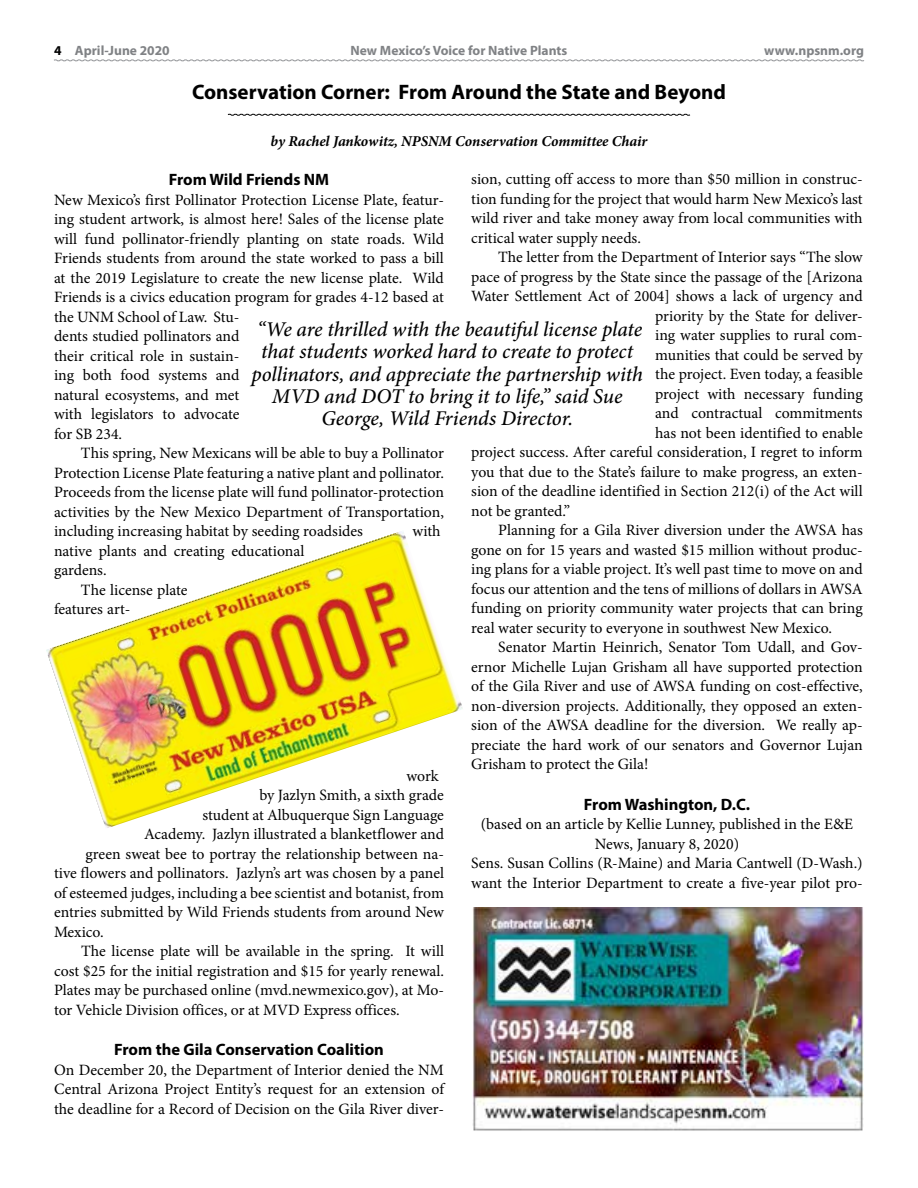
<style>
.page{position:relative;width:918px;height:1188px;background:#fff}
.page>*{position:absolute;margin:0;border:0;box-sizing:border-box;transform-origin:0 0}
.t1{font:italic 500 21px/22.5px "Minion Pro";letter-spacing:-.01em;color:#000;text-align:center}
.t2{font:700 21px "Myriad Pro";color:#000}
.t3{font:700 16.5px "Myriad Pro";color:#000}
.t4{font:15.75px/19.5px "Minion Pro";color:#000;text-align:justify}
.t5{font:italic 700 15px "Minion Pro";letter-spacing:-.005em;color:#000}
.t6{font:700 13.5px "Myriad Pro";color:#808285}
.s1{color:#000}
</style>
<div class="page">
<svg style="left:54px;top:59px;width:810px;height:3px"></svg>
<svg style="left:227px;top:113px;width:464px;height:3px"></svg>
<img style="left:46px;top:531px;width:417px;height:297px">
<img style="left:472px;top:908px;width:392px;height:223px">
<p class="t6" style="left:54px;top:42px;width:117px"><span class="s1">4</span> April-June 2020</p>
<p class="t6" style="left:351px;top:42px;width:218px">New Mexico’s Voice for Native Plants</p>
<p class="t6" style="left:764px;top:42px;width:101px">www.npsnm.org</p>
<h1 class="t2" style="left:192px;top:78px;width:535px">Conservation Corner: From Around the State and Beyond</h1>
<p class="t5" style="left:271px;top:130px;width:378px">by Rachel Jankowitz, NPSNM Conservation Committee Chair</p>
<p class="t4" style="left:471px;top:170px;width:393px">sion, cutting off access to more than $50 million in construc&shy;tion funding for the project that would harm New Mexico’s last wild river and take money away from local communities with critical water supply needs.</p>
<p class="t4" style="left:498px;top:248px;width:366px">The letter from the Department of Interior says “The slow</p>
<p class="t4" style="left:471px;top:267px;width:393px">pace of progress by the State since the passage of the [Arizona</p>
<p class="t4" style="left:471px;top:287px;width:393px">Water Settlement Act of 2004] shows a lack of urgency and</p>
<p class="t4" style="left:655px;top:306px;width:209px">priority by the State for deliver-</p>
<p class="t4" style="left:655px;top:326px;width:209px">ing water supplies to rural com-</p>
<p class="t4" style="left:655px;top:345px;width:209px">munities that could be served by</p>
<p class="t4" style="left:655px;top:365px;width:209px">the project. Even today, a feasible</p>
<p class="t4" style="left:655px;top:384px;width:209px">project with necessary funding</p>
<p class="t4" style="left:655px;top:404px;width:209px">and contractual commitments</p>
<p class="t4" style="left:655px;top:423px;width:209px">has not been identified to enable</p>
<p class="t4" style="left:471px;top:443px;width:393px">project success. After careful consideration, I regret to inform</p>
<p class="t4" style="left:471px;top:462px;width:393px">you that due to the State’s failure to make progress, an exten-</p>
<p class="t4" style="left:471px;top:482px;width:393px">sion of the deadline identified in Section 212(i) of the Act will</p>
<p class="t4" style="left:471px;top:501px;width:101px">not be granted.”</p>
<p class="t4" style="left:498px;top:521px;width:366px">Planning for a Gila River diversion under the AWSA has</p>
<p class="t4" style="left:471px;top:540px;width:393px">gone on for 15 years and wasted $15 million without produc-</p>
<p class="t4" style="left:471px;top:560px;width:393px">ing plans for a viable project. It’s well past time to move on and</p>
<p class="t4" style="left:471px;top:579px;width:393px">focus our attention and the tens of millions of dollars in AWSA</p>
<p class="t4" style="left:471px;top:599px;width:393px">funding on priority community water projects that can bring</p>
<p class="t4" style="left:471px;top:618px;width:362px">real water security to everyone in southwest New Mexico.</p>
<p class="t4" style="left:498px;top:638px;width:366px">Senator Martin Heinrich, Senator Tom Udall, and Gov-</p>
<p class="t4" style="left:471px;top:657px;width:393px">ernor Michelle Lujan Grisham all have supported protection</p>
<p class="t4" style="left:471px;top:677px;width:393px">of the Gila River and use of AWSA funding on cost-effective,</p>
<p class="t4" style="left:471px;top:696px;width:393px">non-diversion projects. Additionally, they opposed an exten-</p>
<p class="t4" style="left:471px;top:716px;width:393px">sion of the AWSA deadline for the diversion. We really ap-</p>
<p class="t4" style="left:471px;top:735px;width:393px">preciate the hard work of our senators and Governor Lujan</p>
<p class="t4" style="left:471px;top:755px;width:179px">Grisham to protect the Gila!</p>
<p class="t3" style="left:584px;top:793px;width:168px">From Washington, D.C.</p>
<p class="t4" style="left:471px;top:815px;width:393px;text-align:center">(based on an article by Kellie Lunney, published in the E&amp;E News, January 8, 2020)<br>Sens. Susan Collins (R-Maine) and Maria Cantwell (D-Wash.) want the Interior Department to create a five-year pilot pro-</p>
<p class="t3" style="left:169px;top:169px;width:162px">From Wild Friends NM</p>
<p class="t4" style="left:54px;top:190px;width:392px;text-align:left">New Mexico’s first Pollinator Protection License Plate, featur&shy;ing student artwork, is almost here! Sales of the license plate will fund pollinator-friendly planting on state roads. Wild Friends students from around the state worked to pass a bill at the 2019 Legislature to create the new license plate. Wild Friends is a civics education program for grades 4-12 based at the UNM School of Law. Stu-<br>dents studied pollinators and<br>their critical role in sustain-<br>ing both food systems and<br>natural ecosystems, and met<br>with legislators to advocate<br>for SB 234.</p>
<p class="t4" style="left:54px;top:443px;width:392px;text-indent:27px">This spring, New Mexicans will be able to buy a Pollinator Protection License Plate featuring a native plant and pollinator.<br>Proceeds from the license plate will fund pollinator-protection activities by the New Mexico Department of Transportation, including increasing habitat by seeding roadsides</p>
<h1 class="t1" style="left:252px;top:317px;width:393px">“We are thrilled with the beautiful license plate that students worked hard to create to protect pollinators, and appreciate the partnership with MVD and DOT to bring it to life,” said Sue George, Wild Friends Director.</h1>
<p class="t4" style="left:413px;top:521px;width:30px">with</p>
<p class="t4" style="left:54px;top:541px;width:252px">native plants and creating educational</p>
<p class="t4" style="left:54px;top:560px;width:54px">gardens.</p>
<p class="t4" style="left:81px;top:580px;width:108px">The license plate</p>
<p class="t4" style="left:54px;top:599px;width:78px">features art-</p>
<p class="t4" style="left:407px;top:766px;width:34px">work</p>
<p class="t4" style="left:260px;top:785px;width:186px">by Jazlyn Smith, a sixth grade</p>
<p class="t4" style="left:203px;top:805px;width:243px">student at Albuquerque Sign Language</p>
<p class="t4" style="left:144px;top:824px;width:301px">Academy. Jazlyn illustrated a blanketflower and</p>
<p class="t4" style="left:86px;top:844px;width:360px">green sweat bee to portray the relationship between na-</p>
<p class="t4" style="left:54px;top:863px;width:392px">tive flowers and pollinators. Jazlyn’s art was chosen by a panel</p>
<p class="t4" style="left:54px;top:883px;width:391px">of esteemed judges, including a bee scientist and botanist, from</p>
<p class="t4" style="left:54px;top:902px;width:392px">entries submitted by Wild Friends students from around New</p>
<p class="t4" style="left:54px;top:922px;width:51px">Mexico.</p>
<p class="t4" style="left:81px;top:941px;width:365px">The license plate will be available in the spring. It will</p>
<p class="t4" style="left:54px;top:961px;width:391px">cost $25 for the initial registration and $15 for yearly renewal.</p>
<p class="t4" style="left:54px;top:980px;width:392px">Plates may be purchased online (mvd.newmexico.gov), at Mo-</p>
<p class="t4" style="left:54px;top:1000px;width:347px">tor Vehicle Division offices, or at MVD Express offices.</p>
<p class="t3" style="left:114px;top:1039px;width:271px">From the Gila Conservation Coalition</p>
<p class="t4" style="left:54px;top:1060px;width:392px">On December 20, the Department of Interior denied the NM Central Arizona Project Entity’s request for an extension of the deadline for a Record of Decision on the Gila River diver-</p>
</div>
